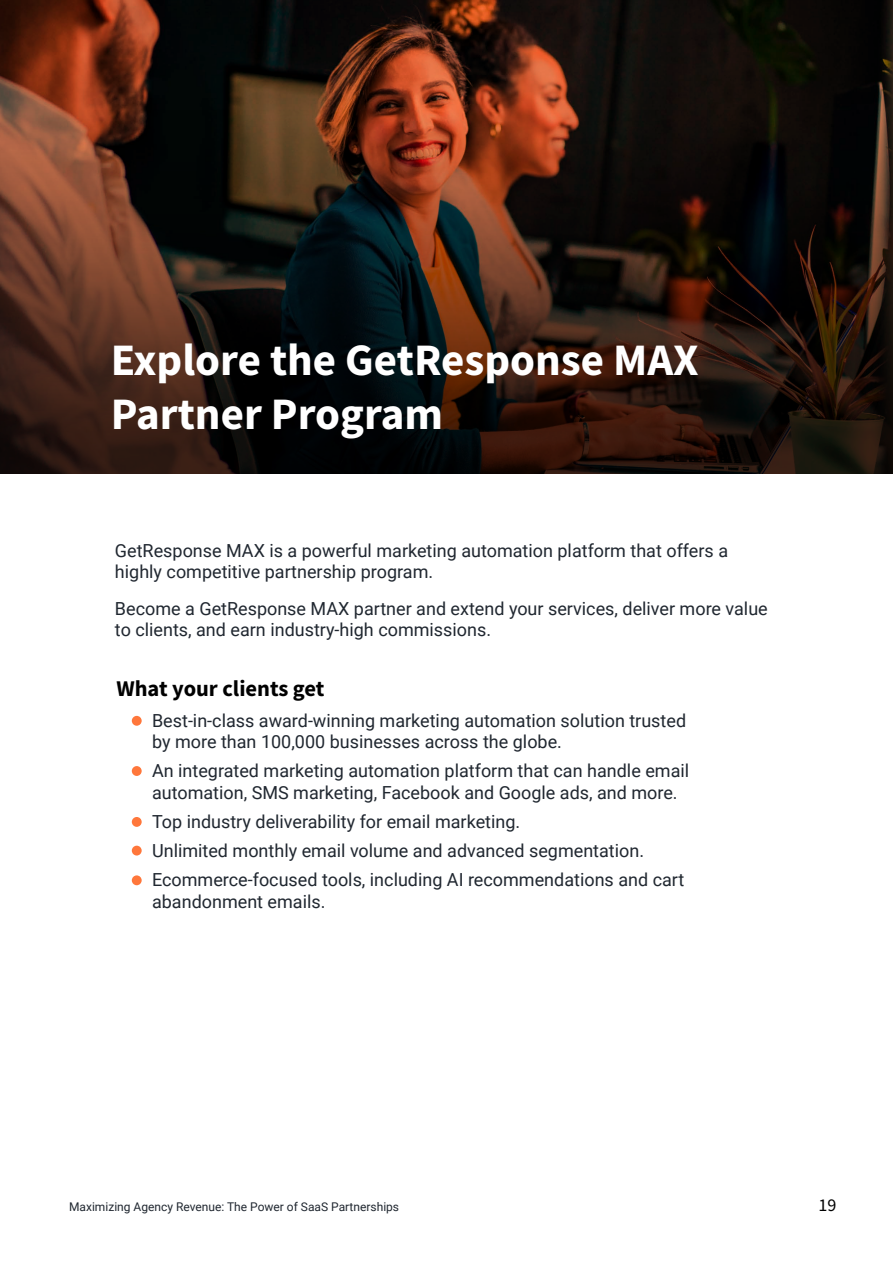
<style>
.page{position:relative;width:893px;height:1263px;background:#fff}
.page>*{position:absolute;margin:0;border:0;box-sizing:border-box;transform-origin:0 0}
.t1{font:700 45px/54px "Source Sans Pro";color:#fff}
.t2{font:700 22.5px "Source Sans Pro";color:#000}
.t3{font:18px/21.6px "Roboto";color:#202730}
.t4{font:18px "Source Sans Pro";color:#000}
.t5{font:12px "Roboto";color:#202730}
</style>
<div class="page">
<svg style="left:0;top:0;width:893px;height:474px;background:#311b11"></svg>
<div style="left:132px;top:716px;width:10px;height:10px;background:#ff773b;border-radius:50%"></div>
<div style="left:132px;top:766px;width:10px;height:10px;background:#ff773b;border-radius:50%"></div>
<div style="left:132px;top:817px;width:10px;height:10px;background:#ff773b;border-radius:50%"></div>
<div style="left:132px;top:875px;width:10px;height:10px;background:#ff773b;border-radius:50%"></div>
<div style="left:132px;top:846px;width:10px;height:9px;background:#ff773b;border-radius:50%"></div>
<h1 class="t1" style="left:111px;top:337px;width:589px">Explore the GetResponse MAX<br>Partner Program</h1>
<p class="t3" style="left:115px;top:541px;width:615px">GetResponse MAX is a powerful marketing automation platform that offers a highly competitive partnership program.</p>
<p class="t3" style="left:115px;top:599px;width:654px">Become a GetResponse MAX partner and extend your services, deliver more value to clients, and earn industry-high commissions.</p>
<p class="t2" style="left:116px;top:680px;width:210px">What your clients get</p>
<p class="t3" style="left:152px;top:711px;width:536px">Best-in-class award-winning marketing automation solution trusted by more than 100,000 businesses across the globe.</p>
<p class="t3" style="left:152px;top:762px;width:539px">An integrated marketing automation platform that can handle email automation, SMS marketing, Facebook and Google ads, and more.</p>
<p class="t3" style="left:152px;top:809px;width:534px;line-height:29.1px">Top industry deliverability for email marketing.<br>Unlimited monthly email volume and advanced segmentation.<br>Ecommerce-focused tools, including AI recommendations and cart</p>
<p class="t3" style="left:152px;top:892px;width:175px">abandonment emails.</p>
<p class="t5" style="left:69px;top:1201px;width:332px">Maximizing Agency Revenue: The Power of SaaS Partnerships</p>
<p class="t4" style="left:819px;top:1194px;width:19px">19</p>
</div>
